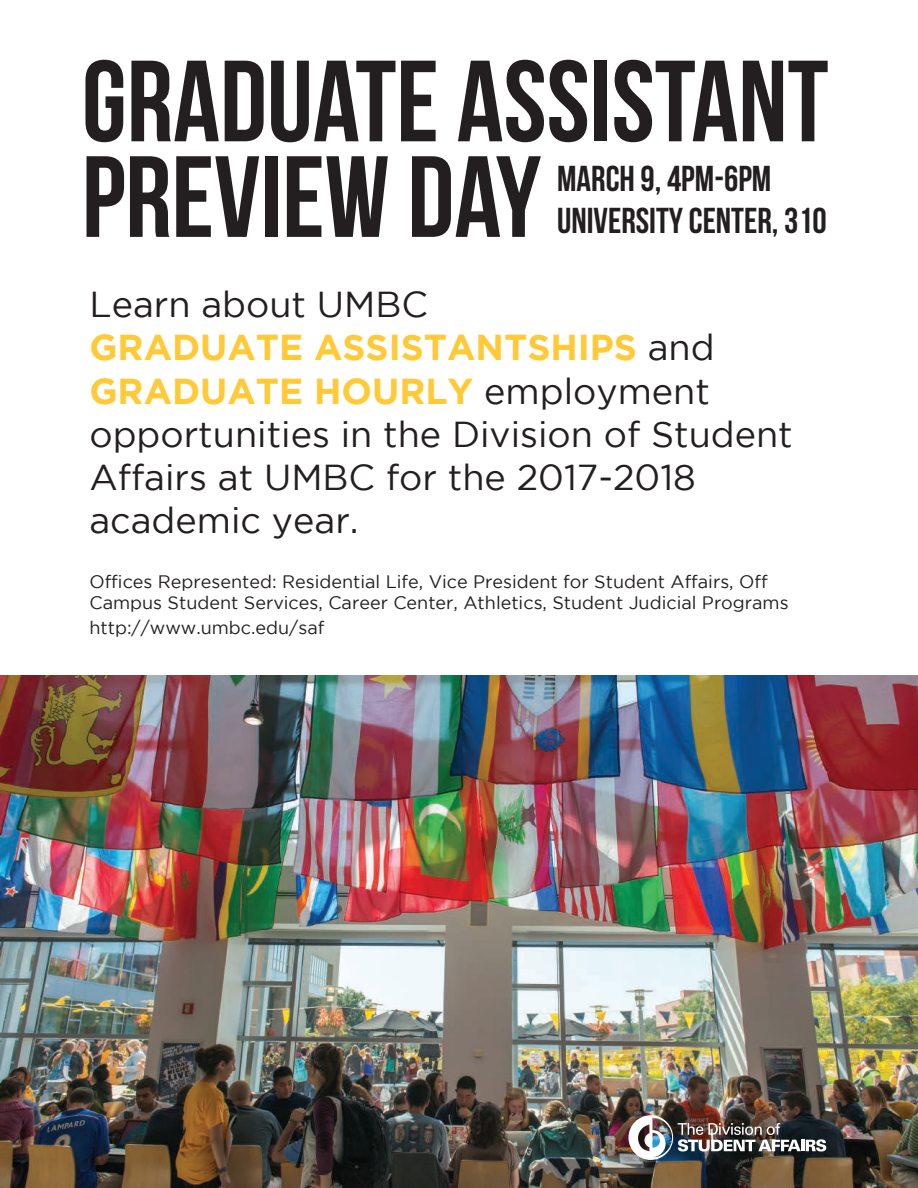
<style>
.page{position:relative;width:918px;height:1188px;background:#fff}
.page>*{position:absolute;margin:0;border:0;box-sizing:border-box;transform-origin:0 0}
.t1{font:115.2px "Bebas Neue";color:#231f20}
.t2{font:36px/43.2px "Gotham";color:#231f20}
.t3{font:36px "Bebas Neue";color:#231f20}
.t4{font:18px/21.6px "Gotham";color:#231f20}
.s1{font-weight:700;color:#ffc938}
</style>
<div class="page">
<img style="left:0;top:676px;width:918px;height:512px">
<img style="left:628px;top:1115px;width:198px;height:45px">
<h1 class="t1" style="left:82px;top:38px;width:748px">GRADUATE ASSISTANT</h1>
<h2 class="t3" style="left:557px;top:159px;width:216px">MARCH 9, 4PM-6PM</h2>
<h1 class="t1" style="left:82px;top:134px;width:461px">PREVIEW DAY</h1>
<h2 class="t3" style="left:557px;top:201px;width:271px">UNIVERSITY CENTER, 310</h2>
<h2 class="t2" style="left:89px;top:282px;width:705px">Learn about UMBC<br><span class="s1">GRADUATE ASSISTANTSHIPS</span> and<br><span class="s1">GRADUATE HOURLY</span> employment opportunities in the Division of Student<br>Affairs at UMBC for the 2017-2018 academic year.</h2>
<p class="t4" style="left:89px;top:570px;width:701px">Offices Represented: Residential Life, Vice President for Student Affairs, Off<br>Campus Student Services, Career Center, Athletics, Student Judicial Programs</p>
<p class="t4" style="left:89px;top:617px;width:237px">http://www.umbc.edu/saf</p>
</div>
